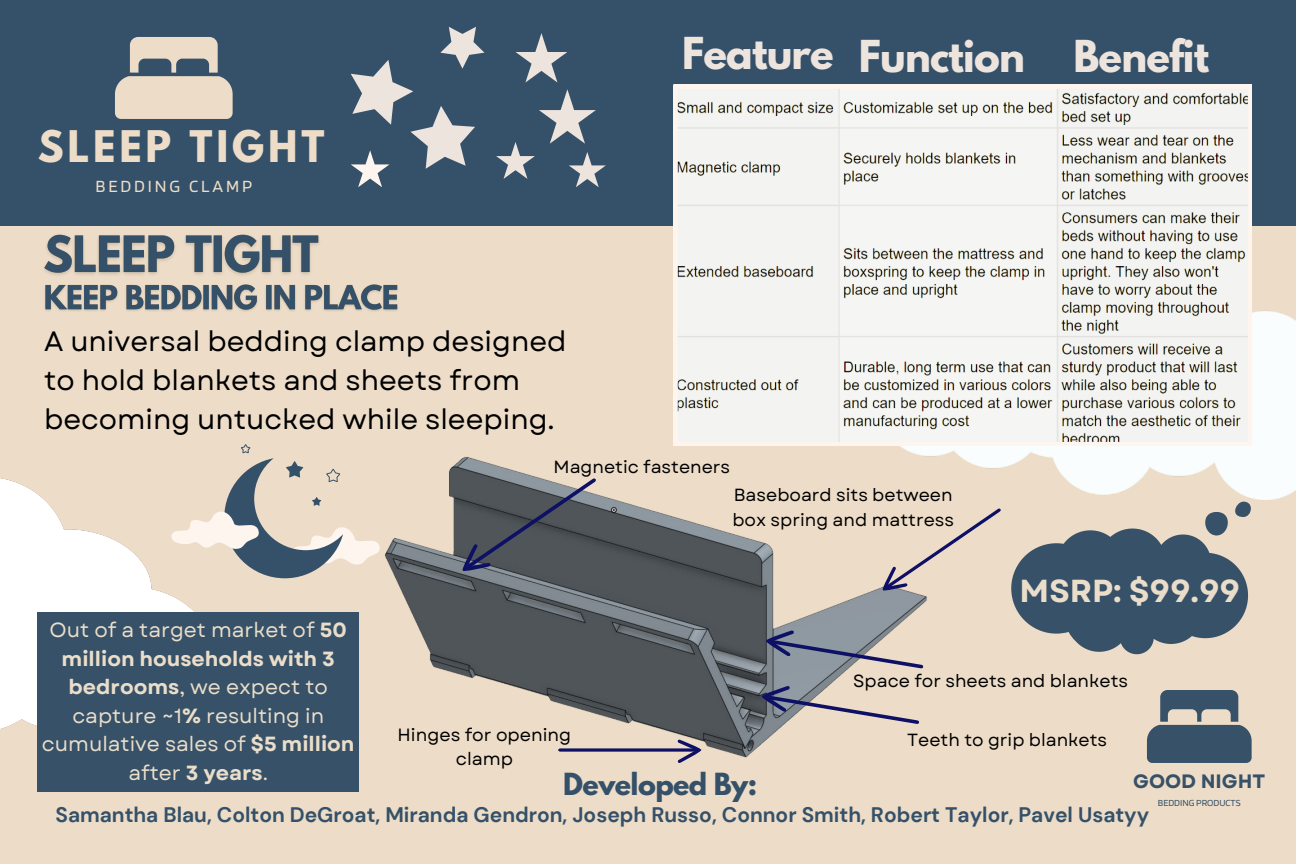
<style>
.page{position:relative;width:1296px;height:864px;background:#edddc8}
.page>*{position:absolute;margin:0;border:0;box-sizing:border-box;transform-origin:0 0}
.t1{font:700 39px "League Spartan";letter-spacing:-.02em;color:#ede4de}
.t2{font:700 38.6px "League Spartan";letter-spacing:.1em;color:#edddc8}
.t3{font:700 31.8px "Garet";color:#eadeca}
.t4{font:27.95px/39px "Garet";color:#000}
.t5{font:700 27px "League Spartan";letter-spacing:-.02em;color:#355169}
.t6{font:700 21px "DM Sans";color:#355169}
.t7{font:20.5px/28.5px "Garet";color:#eadeca;text-align:center}
.t8{font:700 19.35px "Garet";color:#375168}
.t9{font:17.85px "Blinker";letter-spacing:.16em;color:#edddc8}
.t10{font:17.75px/24.8px "Garet";color:#000;text-align:center}
.t11{font:17.6px/24.6px "Garet";color:#000}
.t12{font:9.7px "Blinker";color:#375168}
.s1{font-weight:700}
</style>
<div class="page">
<svg style="left:1147px;top:690px;width:105px;height:73px"></svg>
<img style="left:0;top:478px;width:194px;height:254px">
<div style="left:38px;top:612px;width:321px;height:179px;background:#375168"></div>
<img style="left:385px;top:456px;width:542px;height:302px">
<svg style="left:875px;top:508px;width:126px;height:91px"></svg>
<svg style="left:558px;top:739px;width:143px;height:24px"></svg>
<svg style="left:764px;top:626px;width:160px;height:43px"></svg>
<svg style="left:760px;top:682px;width:160px;height:42px"></svg>
<div style="left:0;top:0;width:1296px;height:226px;background:#355169"></div>
<img style="left:877px;top:311px;width:419px;height:189px">
<div style="left:1205px;top:512px;width:23px;height:23px;background:#375168;border-radius:11px"></div>
<svg style="left:1235px;top:502px;width:16px;height:15px"></svg>
<svg style="left:1011px;top:529px;width:237px;height:125px"></svg>
<svg style="left:171px;top:444px;width:209px;height:134px"></svg>
<svg style="left:115px;top:37px;width:117px;height:82px"></svg>
<svg style="left:674px;top:85px;width:578px;height:361px;background:#e5e4e1"></svg>
<svg style="left:516px;top:33px;width:51px;height:50px"></svg>
<svg style="left:351px;top:27px;width:133px;height:160px"></svg>
<img style="left:44px;top:234px;width:275px;height:41px">
<img style="left:45px;top:284px;width:353px;height:28px">
<svg style="left:496px;top:89px;width:110px;height:98px"></svg>
<svg style="left:454px;top:478px;width:212px;height:108px;background:#62656a"></svg>
<p class="t2" style="left:38px;top:128px;width:288px">SLEEP TIGHT</p>
<p class="t9" style="left:95px;top:175px;width:158px">BEDDING CLAMP</p>
<p class="t1" style="left:682px;top:34px;width:153px">Feature</p>
<p class="t1" style="left:859px;top:37px;width:167px">Function</p>
<p class="t1" style="left:1073px;top:37px;width:137px">Benefit</p>
<p class="t4" style="left:44px;top:322px;width:524px">A universal bedding clamp designed to hold blankets and sheets from becoming untucked while sleeping.</p>
<p class="t11" style="left:554px;top:455px;width:178px">Magnetic fasteners</p>
<p class="t11" style="left:732px;top:483px;width:223px">Baseboard sits between box spring and mattress</p>
<p class="t3" style="left:1020px;top:568px;width:222px">MSRP: $99.99</p>
<p class="t7" style="left:42px;top:616px;width:314px">Out of a target market of <span class="s1">50 million households with 3 bedrooms</span>, we expect to capture ~1<span class="s1">%</span> resulting in cumulative sales of <span class="s1">$5 million </span>after <span class="s1">3 years</span>.</p>
<p class="t11" style="left:853px;top:669px;width:276px">Space for sheets and blankets</p>
<p class="t10" style="left:398px;top:722px;width:175px">Hinges for opening clamp</p>
<p class="t11" style="left:907px;top:727px;width:202px">Teeth to grip blankets</p>
<p class="t5" style="left:563px;top:771px;width:195px">Developed By:</p>
<p class="t8" style="left:1133px;top:767px;width:134px">GOOD NIGHT</p>
<p class="t12" style="left:1158px;top:797px;width:84px">BEDDING PRODUCTS</p>
<p class="t6" style="left:56px;top:801px;width:1095px">Samantha Blau, Colton DeGroat, Miranda Gendron, Joseph Russo, Connor Smith, Robert Taylor, Pavel Usatyy</p>
</div>
